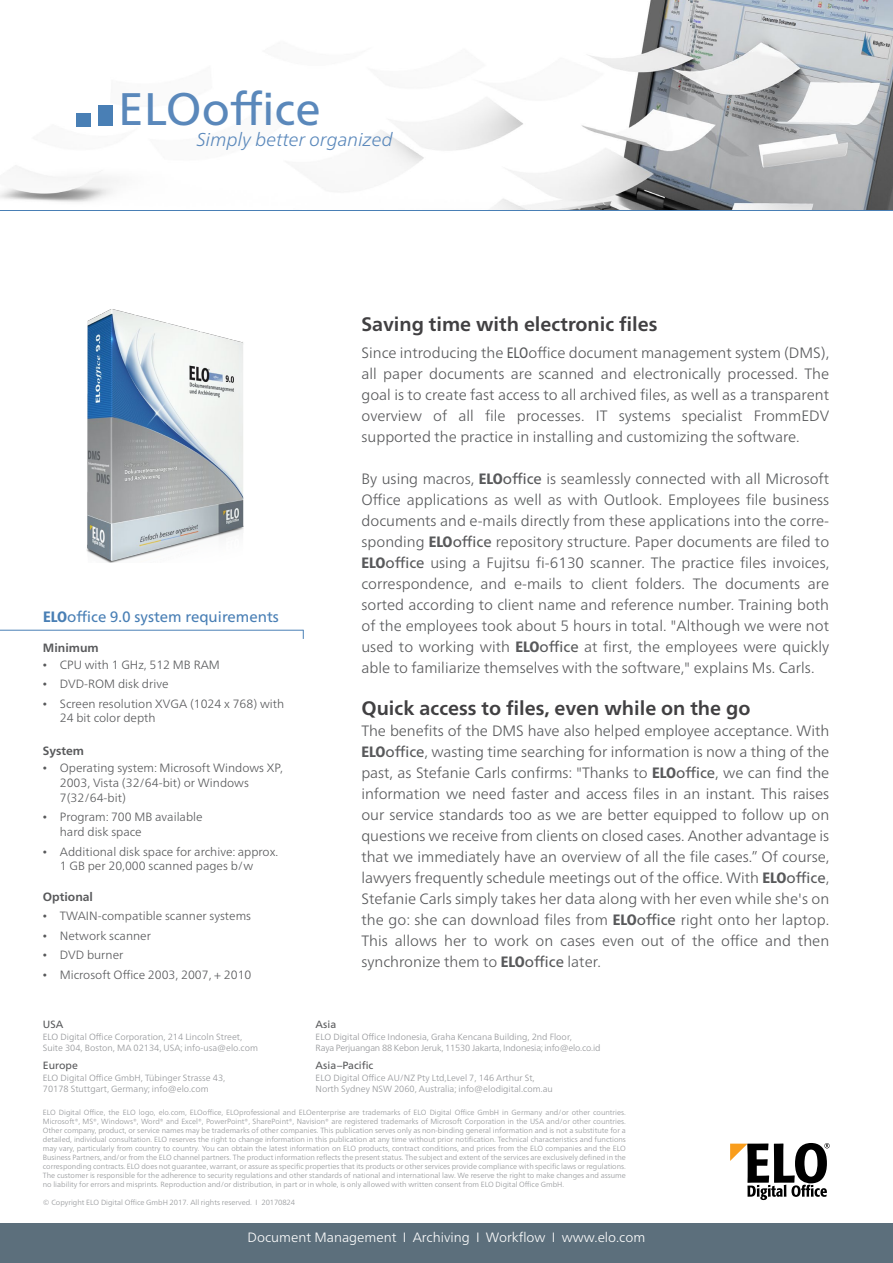
<style>
.page{position:relative;width:893px;height:1263px;background:#fff}
.page>*{position:absolute;margin:0;border:0;box-sizing:border-box;transform-origin:0 0}
.t1{font:45.6px "Frutiger Neue LTW1 G";color:#5a88bb}
.t2{font:700 19.5px "Frutiger Neue LTW1 G";color:#414042}
.t3{font:italic 300 18.6px "Frutiger Neue LTW1 G";color:#5a88bb}
.t4{font:300 15px/21px "Frutiger Neue LTW1 G";color:#58595b;text-align:justify}
.t5{font:15px "Frutiger Neue LTW1 G";color:#497fb5}
.t6{font:300 13.5px "Frutiger Neue LTW1 G";color:#fff}
.t7{font:300 12px/15px "Frutiger Neue LTW1 G";color:#58595b}
.t8{font:700 12px "Frutiger Neue LTW1 G";color:#58595b}
.t9{font:10.5px "Frutiger Neue LTW1 G";color:#58595b}
.t10{font:300 9px/10.8px "Frutiger Neue LTW1 G";color:#939598}
.t11{font:300 9px/10.8px "Frutiger Neue LTW1 G";letter-spacing:-.02em;color:#939598}
.t12{font:300 7.5px/9px "Frutiger Neue LTW1 G";color:#939598;text-align:justify}
.s1{font-weight:800;font-stretch:condensed}
.s2{font-family:"Times New Roman";font-weight:400}
.s3{font-weight:400;font-stretch:condensed}
.s4{font-weight:400}
</style>
<div class="page">
<img style="left:0;top:0;width:893px;height:210px">
<img style="left:86px;top:309px;width:158px;height:254px">
<svg style="left:730px;top:1143px;width:100px;height:57px"></svg>
<div style="left:0;top:1223px;width:893px;height:40px;background:#5c6f7c"></div>
<hr style="left:0;top:210px;width:893px;height:1px;background:#497fb5">
<hr style="left:0;top:630px;width:303px;height:1px;background:#497fb5">
<div style="left:98px;top:106px;width:15px;height:20px;background:#497fb5"></div>
<div style="left:77px;top:113px;width:14px;height:13px;background:#497fb5"></div>
<h1 class="t1" style="left:118px;top:82px;width:204px">ELOoffice</h1>
<p class="t3" style="left:197px;top:129px;width:198px">Simply better organized</p>
<p class="t5" style="left:43px;top:608px;width:237px"><span class="s1">ELO</span>office 9.0 system requirements</p>
<p class="t8" style="left:43px;top:641px;width:57px">Minimum</p>
<p class="t7" style="left:43px;top:657px;width:179px"><span class="s2">•</span> CPU with 1 GHz, 512 MB RAM</p>
<p class="t7" style="left:43px;top:676px;width:127px"><span class="s2">•</span> DVD-ROM disk drive</p>
<p class="t7" style="left:60px;top:696px;width:226px;line-height:14.4px;text-indent:-17px"><span class="s2">•</span> Screen resolution XVGA (1024 x 768) with<br>24 bit color depth</p>
<p class="t8" style="left:43px;top:744px;width:43px">System</p>
<p class="t7" style="left:60px;top:760px;width:225px;text-indent:-17px"><span class="s2">•</span> Operating system: Microsoft Windows XP,<br>2003, Vista (32/64-bit) or Windows<br>7(32/64-bit)</p>
<p class="t7" style="left:60px;top:809px;width:144px;text-indent:-17px"><span class="s2">•</span> Program: 700 MB available hard disk space</p>
<p class="t7" style="left:60px;top:844px;width:220px;line-height:14.4px;text-indent:-17px"><span class="s2">•</span> Additional disk space for archive: approx.<br>1 GB per 20,000 scanned pages b/w</p>
<p class="t8" style="left:43px;top:890px;width:52px">Optional</p>
<p class="t7" style="left:43px;top:909px;width:210px"><span class="s2">•</span> TWAIN-compatible scanner systems</p>
<p class="t7" style="left:43px;top:928px;width:110px"><span class="s2">•</span> Network scanner</p>
<p class="t7" style="left:43px;top:948px;width:82px"><span class="s2">•</span> DVD burner</p>
<p class="t7" style="left:43px;top:967px;width:210px"><span class="s2">•</span> Microsoft Office 2003, 2007, + 2010</p>
<p class="t9" style="left:43px;top:1018px;width:22px">USA</p>
<p class="t10" style="left:43px;top:1031px;width:217px">ELO Digital Office Corporation, 214 Lincoln Street,<br>Suite 304, Boston, MA 02134, USA; info-usa@elo.com</p>
<p class="t9" style="left:43px;top:1059px;width:37px">Europe</p>
<p class="t10" style="left:43px;top:1072px;width:184px">ELO Digital Office GmbH, Tübinger Strasse 43,<br>70178 Stuttgart, Germany; info@elo.com</p>
<h2 class="t2" style="left:361px;top:312px;width:298px">Saving time with electronic files</h2>
<p class="t4" style="left:361px;top:342px;width:469px">Since introducing the <span class="s3">ELO</span>office document management system (DMS), all paper documents are scanned and electronically processed. The goal is to create fast access to all archived files, as well as a transparent overview of all file processes. IT systems specialist FrommEDV supported the practice in installing and customizing the software.</p>
<p class="t4" style="left:361px;top:468px;width:469px">By using macros, <span class="s1">ELO</span><span class="s4">office</span> is seamlessly connected with all Microsoft Office applications as well as with Outlook. Employees file business documents and e-mails directly from these applications into the corre&shy;sponding <span class="s1">ELO</span><span class="s4">office</span> repository structure. Paper documents are filed to <span class="s1">ELO</span><span class="s4">office</span> using a Fujitsu fi-6130 scanner. The practice files invoices, correspondence, and e-mails to client folders. The documents are sorted according to client name and reference number. Training both of the employees took about 5 hours in total. "Although we were not used to working with <span class="s1">ELO</span><span class="s4">office</span> at first, the employees were quickly able to familiarize themselves with the software," explains Ms. Carls.</p>
<h2 class="t2" style="left:361px;top:696px;width:390px">Quick access to files, even while on the go</h2>
<p class="t4" style="left:361px;top:720px;width:469px">The benefits of the DMS have also helped employee acceptance. With <span class="s1">ELO</span><span class="s4">office</span>, wasting time searching for information is now a thing of the past, as Stefanie Carls confirms: "Thanks to <span class="s1">ELO</span><span class="s4">office</span>, we can find the information we need faster and access files in an instant. This raises our service standards too as we are better equipped to follow up on questions we receive from clients on closed cases. Another advantage is that we immediately have an overview of all the file cases.” Of course, lawyers frequently schedule meetings out of the office. With <span class="s1">ELO</span><span class="s4">office</span>, Stefanie Carls simply takes her data along with her even while she's on the go: she can download files from <span class="s1">ELO</span><span class="s4">office</span> right onto her laptop.<br>This allows her to work on cases even out of the office and then synchronize them to <span class="s1">ELO</span><span class="s4">office</span> later.</p>
<p class="t9" style="left:316px;top:1018px;width:22px">Asia</p>
<p class="t11" style="left:316px;top:1031px;width:286px">ELO Digital Office Indonesia, Graha Kencana Building, 2nd Floor,<br>Raya Perjuangan 88 Kebon Jeruk, 11530 Jakarta, Indonesia; info@elo.co.id</p>
<p class="t9" style="left:316px;top:1059px;width:59px">Asia –Pacific</p>
<p class="t10" style="left:316px;top:1072px;width:239px">ELO Digital Office AU/NZ Pty Ltd,Level 7, 146 Arthur St,<br>North Sydney NSW 2060, Australia; info@elodigital.com.au</p>
<p class="t12" style="left:43px;top:1108px;width:585px">ELO Digital Office, the ELO logo, elo.com, ELOoffice, ELOprofessional and ELOenterprise are trademarks of ELO Digital Office GmbH in Germany and/or other countries.<br>Microsoft®, MS®, Windows®, Word® and Excel®, PowerPoint®, SharePoint®, Navision® are registered trademarks of Microsoft Corporation in the USA and/or other countries.<br>Other company, product, or service names may be trademarks of other companies. This publication serves only as non-binding general information and is not a substitute for a detailed, individual consultation. ELO reserves the right to change information in this publication at any time without prior notification. Technical characteristics and functions may vary, particularly from country to country. You can obtain the latest information on ELO products, contract conditions, and prices from the ELO companies and the ELO Business Partners, and/or from the ELO channel partners. The product information reflects the present status. The subject and extent of the services are exclusively defined in the corresponding contracts. ELO does not guarantee, warrant, or assure as specific properties that its products or other services provide compliance with specific laws or regulations.<br>The customer is responsible for the adherence to security regulations and other standards of national and international law. We reserve the right to make changes and assume no liability for errors and misprints. Reproduction and/or distribution, in part or in whole, is only allowed with written consent from ELO Digital Office GmbH.</p>
<p class="t12" style="left:43px;top:1198px;width:254px">© Copyright ELO Digital Office GmbH 2017. All rights reserved. I 20170824</p>
<p class="t6" style="left:248px;top:1229px;width:399px">Document Management I Archiving I Workflow I www.elo.com</p>
</div>
